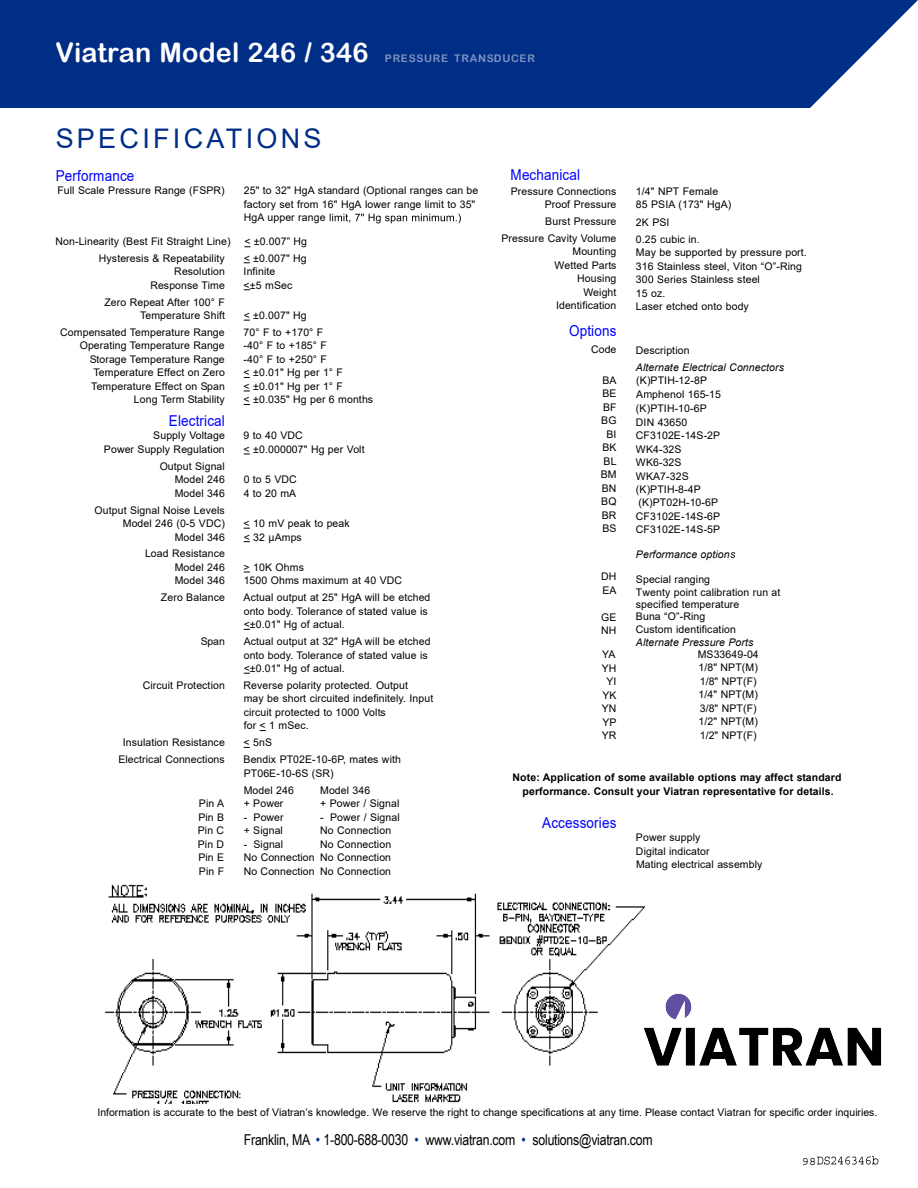
<style>
.page{position:relative;width:918px;height:1188px;background:#fff}
.page>*{position:absolute;margin:0;border:0;box-sizing:border-box;transform-origin:0 0}
.t1{font:27px "Arial Rounded MT Bold";letter-spacing:.01em;color:#fff}
.t2{font:27px "Arial";letter-spacing:.12em;color:#002d86}
.t3{font:15px "Arial Narrow";letter-spacing:-.015em;color:#000}
.t4{font:15px "Arial";letter-spacing:.01em;color:#00f;scale:.9 1}
.t5{font:12px "Courier Std";color:#000}
.t6{font:10.5px/13.5px "Arial";letter-spacing:.01em;color:#000}
.t7{font:700 10.5px/13.5px "Arial";letter-spacing:.01em;color:#000;text-align:center}
.t8{font:italic 10.5px "Arial";letter-spacing:.01em;color:#000}
.t9{font:10.5px "Arial Rounded MT Bold";letter-spacing:.07em;color:#8096c2}
.s1{color:#002d86}
</style>
<div class="page">
<div style="left:0;top:0;width:918px;height:108px;background:#002d86"></div>
<svg style="left:330px;top:214px;width:131px;height:9px"></svg>
<svg style="left:817px;top:1156px;width:61px;height:9px"></svg>
<svg style="left:648px;top:275px;width:39px;height:8px"></svg>
<svg style="left:644px;top:392px;width:8px;height:6px"></svg>
<svg style="left:730px;top:552px;width:5px;height:6px"></svg>
<img style="left:105px;top:884px;width:541px;height:220px">
<img style="left:546px;top:963px;width:336px;height:141px">
<h1 class="t1" style="left:56px;top:36px;width:315px">Viatran Model 246 / 346</h1>
<p class="t9" style="left:385px;top:52px;width:152px">PRESSURE TRANSDUCER</p>
<h1 class="t2" style="left:56px;top:120px;width:267px">SPECIFICATIONS</h1>
<h2 class="t4" style="left:56px;top:165px;width:89px">Performance</h2>
<p class="t6" style="left:57px;top:184px;width:169px">Full Scale Pressure Range (FSPR)</p>
<p class="t6" style="left:244px;top:184px;width:236px">25" to 32" HgA standard (Optional ranges can be factory set from 16" HgA lower range limit to 35"<br>HgA upper range</p>
<p class="t6" style="left:56px;top:235px;width:177px">Non-Linearity (Best Fit Straight Line)</p>
<p class="t6" style="left:244px;top:235px;width:64px">&lt; ±0.007” Hg</p>
<p class="t6" style="left:99px;top:251px;width:127px">Hysteresis &amp; Repeatability</p>
<p class="t6" style="left:244px;top:251px;width:64px">&lt; ±0.007" Hg</p>
<p class="t6" style="left:174px;top:265px;width:52px">Resolution</p>
<p class="t6" style="left:244px;top:265px;width:33px">Infinite</p>
<p class="t6" style="left:150px;top:278px;width:76px">Response Time</p>
<p class="t6" style="left:244px;top:278px;width:50px">&lt;±5 mSec</p>
<p class="t6" style="left:104px;top:295px;width:122px;text-align:right">Zero Repeat After 100° F<br>Temperature Shift</p>
<p class="t6" style="left:244px;top:309px;width:65px">&lt; ±0.007" Hg</p>
<p class="t6" style="left:60px;top:325px;width:166px">Compensated Temperature Range</p>
<p class="t6" style="left:244px;top:325px;width:81px">70° F to +170° F</p>
<p class="t6" style="left:80px;top:339px;width:147px">Operating Temperature Range</p>
<p class="t6" style="left:244px;top:339px;width:85px">-40° F to +185° F</p>
<p class="t6" style="left:90px;top:352px;width:137px">Storage Temperature Range</p>
<p class="t6" style="left:244px;top:352px;width:85px">-40° F to +250° F</p>
<p class="t6" style="left:94px;top:366px;width:133px">Temperature Effect on Zero</p>
<p class="t6" style="left:244px;top:366px;width:101px">&lt; ±0.01" Hg per 1° F</p>
<p class="t6" style="left:91px;top:379px;width:135px">Temperature Effect on Span</p>
<p class="t6" style="left:244px;top:379px;width:101px">&lt; ±0.01" Hg per 1° F</p>
<p class="t6" style="left:134px;top:393px;width:93px">Long Term Stability</p>
<p class="t6" style="left:244px;top:393px;width:131px">&lt; ±0.035" Hg per 6 months</p>
<h2 class="t4" style="left:169px;top:410px;width:64px">Electrical</h2>
<p class="t6" style="left:153px;top:429px;width:73px">Supply Voltage</p>
<p class="t6" style="left:244px;top:429px;width:61px">9 to 40 VDC</p>
<p class="t6" style="left:104px;top:442px;width:122px">Power Supply Regulation</p>
<p class="t6" style="left:244px;top:442px;width:123px">&lt; ±0.000007" Hg per Volt</p>
<p class="t6" style="left:160px;top:459px;width:67px;text-align:right">Output Signal<br>Model 246</p>
<p class="t6" style="left:244px;top:473px;width:55px">0 to 5 VDC</p>
<p class="t6" style="left:175px;top:486px;width:52px">Model 346</p>
<p class="t6" style="left:244px;top:486px;width:54px">4 to 20 mA</p>
<p class="t6" style="left:95px;top:503px;width:132px;text-align:right">Output Signal Noise Levels<br>Model 246 (0-5 VDC)</p>
<p class="t6" style="left:244px;top:517px;width:108px">&lt; 10 mV peak to peak</p>
<p class="t6" style="left:175px;top:530px;width:52px">Model 346</p>
<p class="t6" style="left:244px;top:530px;width:60px">&lt; 32 µAmps</p>
<p class="t6" style="left:145px;top:547px;width:81px;text-align:right">Load Resistance<br>Model 246</p>
<p class="t6" style="left:244px;top:560px;width:62px">&gt; 10K Ohms</p>
<p class="t6" style="left:175px;top:574px;width:52px">Model 346</p>
<p class="t6" style="left:244px;top:574px;width:160px">1500 Ohms maximum at 40 VDC</p>
<p class="t6" style="left:161px;top:591px;width:65px">Zero Balance</p>
<p class="t6" style="left:244px;top:591px;width:188px">Actual output at 25" HgA will be etched onto body. Tolerance of stated value is &lt;±0.01" Hg of actual.</p>
<p class="t6" style="left:201px;top:635px;width:26px">Span</p>
<p class="t6" style="left:244px;top:635px;width:188px">Actual output at 32" HgA will be etched onto body. Tolerance of stated value is &lt;±0.01" Hg of actual.</p>
<p class="t6" style="left:143px;top:678px;width:84px">Circuit Protection</p>
<p class="t6" style="left:244px;top:678px;width:191px">Reverse polarity protected. Output<br>may be short circuited indefinitely. Input circuit protected to 1000 Volts<br>for &lt; 1 mSec.</p>
<p class="t6" style="left:123px;top:736px;width:104px">Insulation Resistance</p>
<p class="t6" style="left:244px;top:736px;width:30px">&lt; 5nS</p>
<p class="t6" style="left:118px;top:753px;width:108px">Electrical Connections</p>
<p class="t6" style="left:244px;top:753px;width:159px">Bendix PT02E-10-6P, mates with<br>PT06E-10-6S (SR)</p>
<p class="t6" style="left:244px;top:783px;width:52px">Model 246</p>
<p class="t6" style="left:320px;top:783px;width:52px">Model 346</p>
<p class="t6" style="left:199px;top:797px;width:27px">Pin A</p>
<p class="t6" style="left:244px;top:797px;width:41px">+ Power</p>
<p class="t6" style="left:320px;top:797px;width:81px">+ Power / Signal</p>
<p class="t6" style="left:198px;top:810px;width:27px">Pin B</p>
<p class="t6" style="left:244px;top:810px;width:42px">- Power</p>
<p class="t6" style="left:320px;top:810px;width:81px">- Power / Signal</p>
<p class="t6" style="left:198px;top:824px;width:28px">Pin C</p>
<p class="t6" style="left:244px;top:824px;width:41px">+ Signal</p>
<p class="t6" style="left:320px;top:824px;width:73px">No Connection</p>
<p class="t6" style="left:198px;top:837px;width:28px">Pin D</p>
<p class="t6" style="left:244px;top:837px;width:41px">- Signal</p>
<p class="t6" style="left:320px;top:837px;width:73px">No Connection</p>
<p class="t6" style="left:198px;top:851px;width:27px">Pin E</p>
<p class="t6" style="left:244px;top:851px;width:149px">No Connection No Connection</p>
<p class="t6" style="left:199px;top:864px;width:27px">Pin F</p>
<p class="t6" style="left:244px;top:864px;width:149px">No Connection No Connection</p>
<h2 class="t4" style="left:511px;top:164px;width:79px">Mechanical</h2>
<p class="t6" style="left:511px;top:184px;width:107px;text-align:right">Pressure Connections<br>Proof Pressure</p>
<p class="t6" style="left:501px;top:213px;width:117px;line-height:16.8px;text-align:right">Burst Pressure<br>Pressure Cavity Volume</p>
<p class="t6" style="left:555px;top:245px;width:63px;text-align:right">Mounting<br>Wetted Parts<br>Housing<br>Weight<br>Identification</p>
<h2 class="t4" style="left:569px;top:321px;width:54px">Options</h2>
<p class="t6" style="left:591px;top:343px;width:27px">Code</p>
<p class="t6" style="left:601px;top:373px;width:17px;text-align:center">BA<br>BE<br>BF<br>BG<br>BI<br>BK<br>BL<br>BM<br>BN<br>BQ<br>BR<br>BS</p>
<p class="t6" style="left:636px;top:184px;width:97px">1/4" NPT Female<br>85 PSIA (173" HgA)</p>
<p class="t6" style="left:636px;top:214px;width:65px;line-height:16.8px">2K PSI<br>0.25 cubic in.</p>
<p class="t6" style="left:636px;top:246px;width:172px">May be supported by pressure port.<br>316 Stainless steel, Viton “O”-Ring<br>30</p>
<p class="t6" style="left:690px;top:273px;width:71px">Stainless steel</p>
<p class="t6" style="left:636px;top:286px;width:114px">15 oz.<br>Laser etched onto body</p>
<p class="t6" style="left:636px;top:343px;width:55px">Description</p>
<p class="t8" style="left:636px;top:360px;width:150px">Alternate Electrical Connectors</p>
<p class="t6" style="left:636px;top:374px;width:87px">(K)PTIH-12-8P<br>A phenol 165-15 (K)PTIH-10-6P<br>DIN 43650<br>CF3102E-14S-2P<br>WK4-32S<br>WK6-32S<br>WKA7-32S (K)PTIH-8-4P (K)PT02H-10-6P<br>CF3102E-14S-6P<br>CF3102E-14S-5P</p>
<p class="t8" style="left:636px;top:547px;width:95px">Performance option</p>
<p class="t6" style="left:636px;top:573px;width:146px;line-height:12.6px">Special ranging<br>Twenty point calibration run at specified temperature<br>Buna “O”-Ring<br>Custom identification</p>
<p class="t8" style="left:636px;top:635px;width:119px">Alternate Pressure Ports</p>
<p class="t6" style="left:698px;top:647px;width:63px">MS33649-04<br>1/8" NPT(M)<br>1/8" NPT(F)<br>1/4" NPT(M)<br>3/8" NPT(F)<br>1/2" NPT(M)<br>1/2" NPT(F)</p>
<p class="t7" style="left:513px;top:771px;width:330px">Note: Application of some available options may affect standard performance. Consult your Viatran representative for details.</p>
<h2 class="t4" style="left:542px;top:812px;width:84px">Accessories</h2>
<p class="t6" style="left:636px;top:831px;width:128px">Power supply<br>Digital indicator<br>Mating electrical assembly</p>
<p class="t6" style="left:601px;top:570px;width:17px">DH<br>EA</p>
<p class="t6" style="left:601px;top:610px;width:17px">GE<br>NH</p>
<p class="t6" style="left:602px;top:648px;width:16px;text-align:center">YA<br>YH<br>YI<br>YK<br>YN<br>YP<br>YR</p>
<p class="t6" style="left:97px;top:1106px;width:782px">Information is accurate to the best of Viatran’s knowledge. We reserve the right to change specifications at any time. Please contact Viatran for specific order inquiries.</p>
<h2 class="t3" style="left:244px;top:1129px;width:410px">Franklin, MA <span class="s1">•</span> 1-800-688-0030 <span class="s1">•</span> www.viatran.com <span class="s1">•</span> solutions@viatran.com</h2>
<p class="t5" style="left:802px;top:1154px;width:16px">98</p>
</div>
